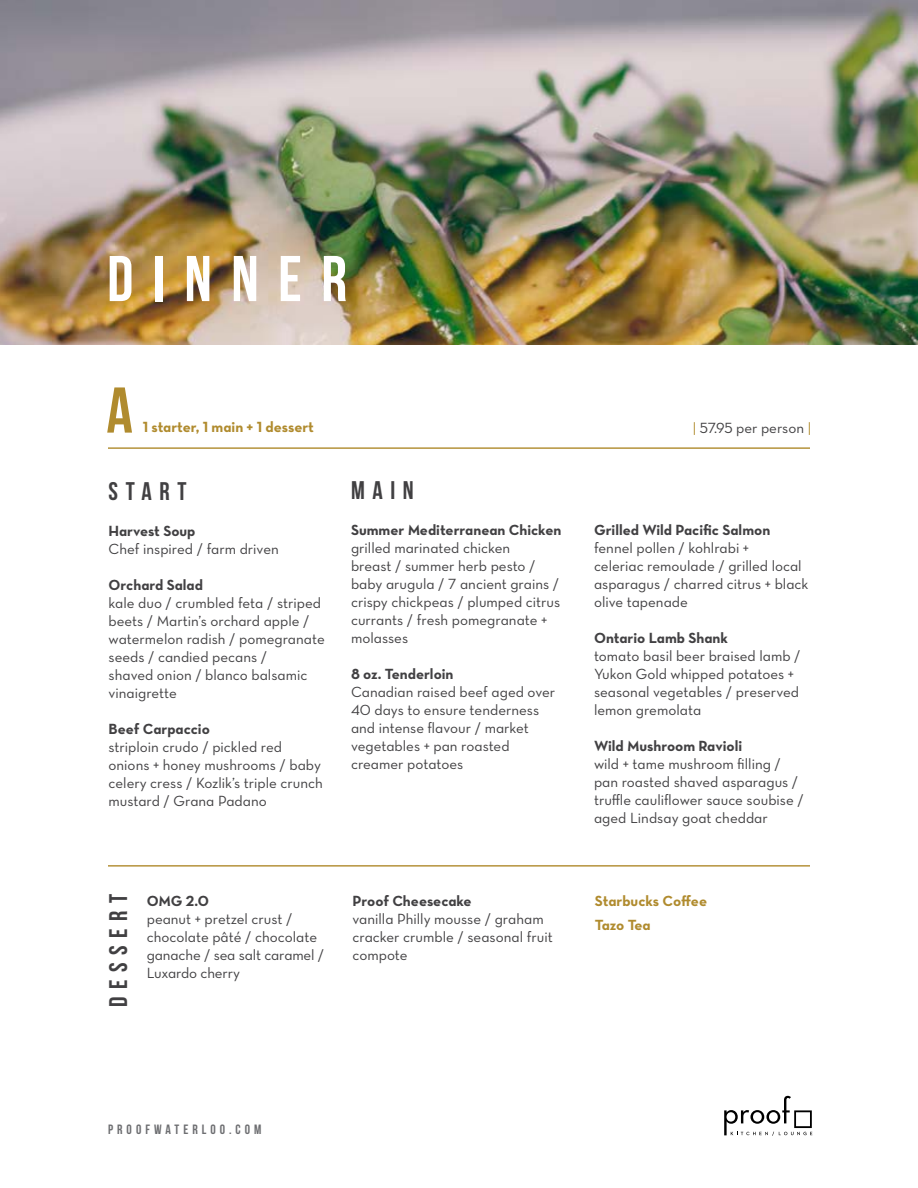
<style>
.page{position:relative;width:918px;height:1188px;background:#fff}
.page>*{position:absolute;margin:0;border:0;box-sizing:border-box;transform-origin:0 0}
.t1{font:700 64.5px "Bebas Neue";letter-spacing:.3em;color:#fff}
.t2{font:700 64.5px "Bebas Neue";color:#b08b2e}
.t3{font:700 25.5px "Bebas Neue";letter-spacing:.3em;color:#414042}
.t4{font:15px/18px "Neutra Text Book Alt";color:#414042}
.t5{font:15px "Neutra Text Bold Alt";color:#414042}
.t6{font:15px/24px "Neutra Text Bold Alt";color:#b08b2e}
.t7{font:700 13.5px "Bebas Neue";letter-spacing:.3em;color:#6d6e71}
.s1{color:#b08b2e}
</style>
<div class="page">
<svg style="left:724px;top:1096px;width:88px;height:40px"></svg>
<img style="left:0;top:0;width:918px;height:344px">
<hr style="left:108px;top:447px;width:702px;height:2px;background:#b08b2e">
<hr style="left:108px;top:865px;width:702px;height:2px;background:#b08b2e">
<h1 class="t1" style="left:107px;top:243px;width:242px">DINNER</h1>
<h1 class="t2" style="left:106px;top:375px;width:28px">A</h1>
<p class="t6" style="left:143px;top:414px;width:173px">1 starter, 1 main + 1 dessert</p>
<p class="t4" style="left:693px;top:418px;width:120px"><span class="s1">|</span> 57.95 per person <span class="s1">|</span></p>
<h2 class="t3" style="left:109px;top:477px;width:79px">START</h2>
<p class="t5" style="left:109px;top:521px;width:89px">Harvest Soup</p>
<p class="t4" style="left:109px;top:539px;width:172px">Chef inspired / farm driven</p>
<p class="t5" style="left:109px;top:575px;width:96px">Orchard Salad</p>
<p class="t4" style="left:109px;top:593px;width:218px">kale duo / crumbled feta / striped beets / Martin’s orchard apple / watermelon radish / pomegranate seeds / candied pecans /<br>shaved onion / blanco balsamic vinaigrette</p>
<p class="t5" style="left:109px;top:719px;width:103px">Beef Carpaccio</p>
<p class="t4" style="left:109px;top:737px;width:216px">striploin crudo / pickled red onions + honey mushrooms / baby celery cress / Kozlik’s triple crunch mustard / Grana Padano</p>
<h2 class="t3" style="left:351px;top:476px;width:64px">MAIN</h2>
<p class="t5" style="left:351px;top:520px;width:212px">Summer Mediterranean Chicken</p>
<p class="t4" style="left:351px;top:538px;width:211px">grilled marinated chicken<br>breast / summer herb pesto / baby arugula / 7 ancient grains / crispy chickpeas / plumped citrus currants / fresh pomegranate + molasses</p>
<p class="t5" style="left:351px;top:664px;width:104px">8 oz. Tenderloin</p>
<p class="t4" style="left:351px;top:682px;width:206px">Canadian raised beef aged over<br>40 days to ensure tenderness and intense flavour / market vegetables + pan roasted creamer potatoes</p>
<h2 class="t3" style="left:104px;top:1007px;width:115px;rotate:-90deg">DESSERT</h2>
<p class="t5" style="left:147px;top:891px;width:64px">OMG 2.0</p>
<p class="t4" style="left:147px;top:909px;width:179px">peanut + pretzel crust / chocolate pâté / chocolate ganache / sea salt caramel /<br>Luxardo cherry</p>
<p class="t5" style="left:352px;top:891px;width:121px">Proof Cheesecake</p>
<p class="t4" style="left:352px;top:909px;width:202px">vanilla Philly mousse / graham cracker crumble / seasonal fruit compote</p>
<p class="t5" style="left:594px;top:521px;width:178px">Grilled Wild Pacific Salmon</p>
<p class="t4" style="left:594px;top:539px;width:216px">fennel pollen / kohlrabi +<br>celeriac remoulade / grilled local asparagus / charred citrus + black olive tapenade</p>
<p class="t5" style="left:594px;top:629px;width:135px">Ontario Lamb Shank</p>
<p class="t4" style="left:594px;top:647px;width:208px">tomato basil beer braised lamb /<br>Yukon Gold whipped potatoes + seasonal vegetables / preserved lemon gremolata</p>
<p class="t5" style="left:594px;top:737px;width:150px">Wild Mushroom Ravioli</p>
<p class="t4" style="left:594px;top:755px;width:211px">wild + tame mushroom filling / pan roasted shaved asparagus / truffle cauliflower sauce soubise / aged Lindsay goat cheddar</p>
<p class="t6" style="left:595px;top:888px;width:114px">Starbucks Coffee<br>Tazo Tea</p>
<p class="t7" style="left:108px;top:1122px;width:155px">PROOFWATERLOO.COM</p>
</div>
